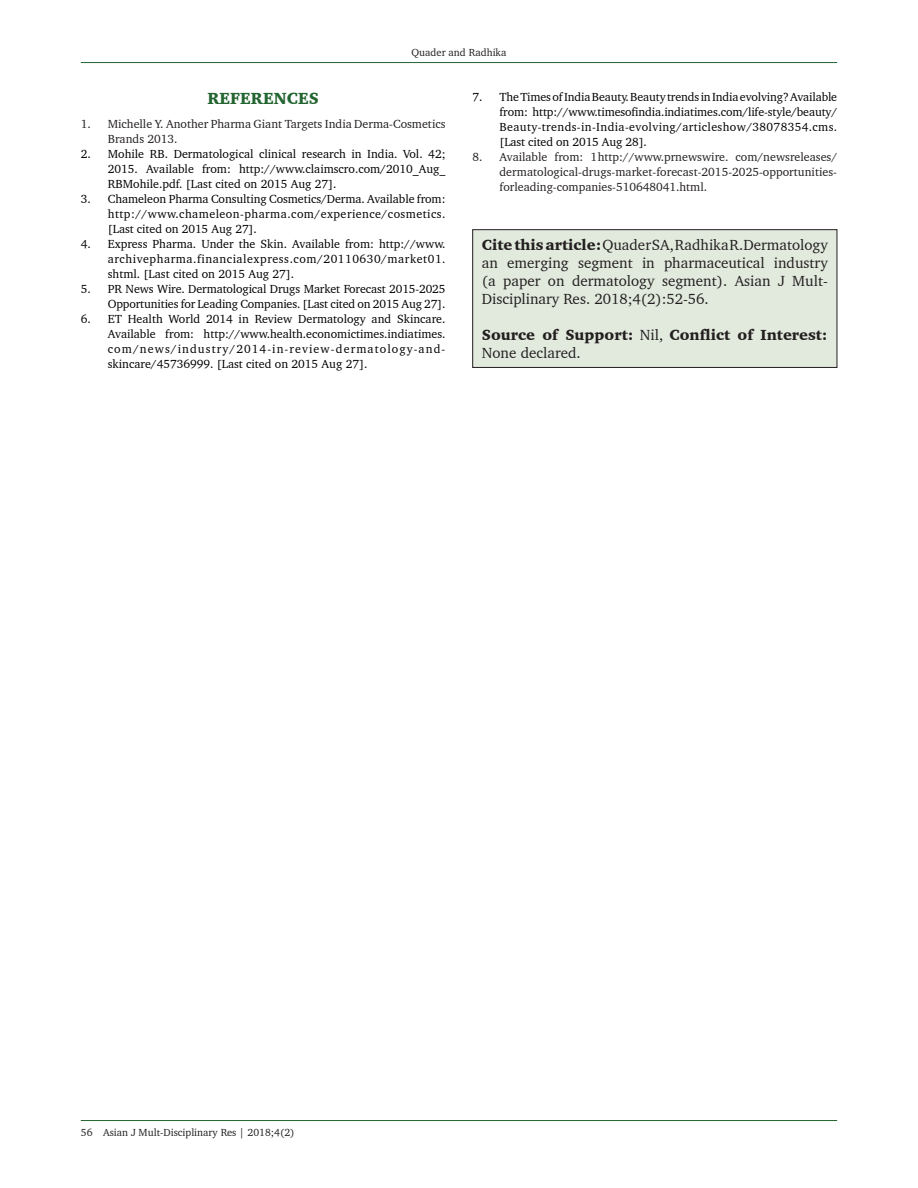
<style>
.page{position:relative;width:918px;height:1188px;background:#fff}
.page>*{position:absolute;margin:0;border:0;box-sizing:border-box;transform-origin:0 0}
.t1{font:900 16.5px "Charter BT";color:#236531}
.HTC{font:15px/18px "Charter BT";color:#231f20;text-align:justify}
.HTC-2{font:900 15px/18px "Charter BT";color:#231f20}
.REF{font:12px/15px "Charter BT";color:#000;text-align:justify}
.REF-2{font:12px/15px "Charter BT";color:#231f20}
.t2{font:10.5px "Charter BT";color:#231f20}
.s1{font-weight:900}
.s2{font-weight:400}
</style>
<div class="page">
<hr style="left:81px;top:62px;width:756px;height:1px;background:#236531">
<hr style="left:81px;top:1120px;width:756px;height:1px;background:#236531">
<div style="left:473px;top:230px;width:364px;height:137px;background:#e2eadd"></div>
<div style="left:472px;top:229px;width:365px;height:139px;border:1px solid #231f20"></div>
<p class="t2" style="left:412px;top:46px;width:96px">Quader and Radhika</p>
<h1 class="t1" style="left:207px;top:88px;width:113px">REFERENCES</h1>
<p class="REF-2" style="left:108px;top:116px;width:339px;text-indent:-27px">1. Michelle Y. Another Pharma Giant Targets India Derma-Cosmetics<br>Brands 2013.</p>
<p class="REF" style="left:108px;top:146px;width:339px;text-indent:-27px">2. Mohile RB. Dermatological clinical research in India. Vol. 42; 2015. Available from: http://www.claimscro.com/2010_Aug_ RBMohile.pdf. [Last cited on 2015 Aug 27].</p>
<p class="REF" style="left:108px;top:191px;width:339px;text-indent:-27px">3. Chameleon Pharma Consulting Cosmetics/Derma. Available from: http://www.chameleon-pharma.com/experience/cosmetics. [Last cited on 2015 Aug 27].</p>
<p class="REF" style="left:108px;top:236px;width:339px;text-indent:-27px">4. Express Pharma. Under the Skin. Available from: http://www. archivepharma.financialexpress.com/20110630/market01. shtml. [Last cited on 2015 Aug 27].</p>
<p class="REF" style="left:81px;top:281px;width:366px;text-align:right">5. PR News Wire. Dermatological Drugs Market Forecast 2015-2025<br>Opportunities for Leading Companies. [Last cited on 2015 Aug 27].</p>
<p class="REF" style="left:108px;top:311px;width:339px;text-indent:-27px">6. ET Health World 2014 in Review Dermatology and Skincare.<br>Available from: http://www.health.economictimes.indiatimes. com/news/industry/2014-in-review-dermatology-and&shy;skincare/45736999. [Last cited on 2015 Aug 27].</p>
<p class="REF" style="left:500px;top:89px;width:339px;text-indent:-27px">7. The Times of India Beauty. Beauty trends in India evolving? Available from: http://www.timesofindia.indiatimes.com/life-style/beauty/ Beauty-trends-in-India-evolving/articleshow/38078354.cms. [Last cited on 2015 Aug 28].</p>
<p class="REF-2" style="left:500px;top:149px;width:339px;text-align:justify;text-indent:-27px">8. Available from: 1http://www.prnewswire. com/newsreleases/ dermatological-drugs-market-forecast-2015-2025-opportunities&shy;forleading-companies-510648041.html.</p>
<p class="HTC" style="left:482px;top:236px;width:347px"><span class="s1">Cite this article:</span> Quader SA, Radhika R.Dermatology an emerging segment in pharmaceutical industry (a paper on dermatology segment). Asian J Mult-Disciplinary Res. 2018;4(2):52-56.</p>
<p class="HTC-2" style="left:482px;top:326px;width:347px">Source of Support: <span class="s2">Nil,</span> Conflict of Interest:<br><span class="s2">None declared.</span></p>
<p class="t2" style="left:81px;top:1126px;width:215px">56 Asian J Mult-Disciplinary Res | 2018;4(2)</p>
</div>
